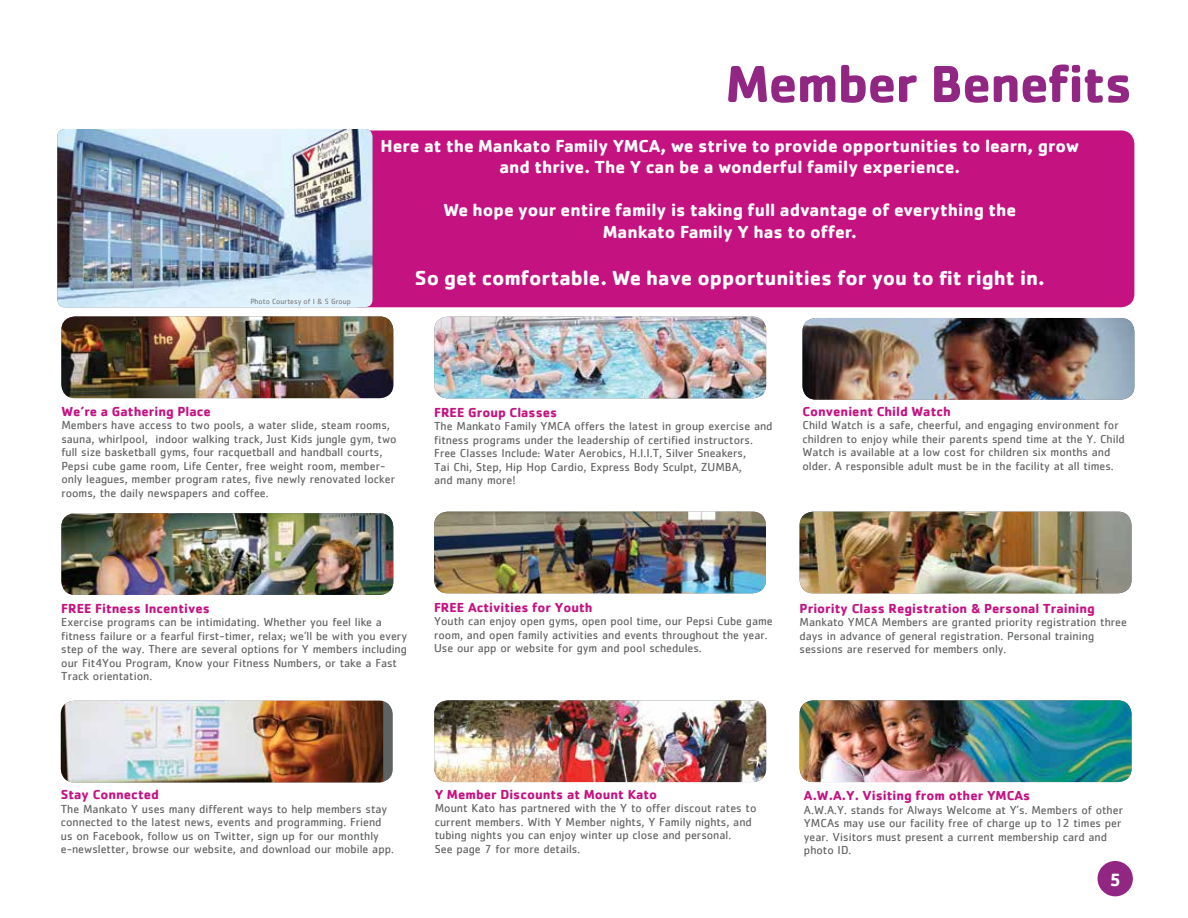
<style>
.page{position:relative;width:1188px;height:918px;background:#fff}
.page>*{position:absolute;margin:0;border:0;box-sizing:border-box;transform-origin:0 0}
.t1{font:700 54px "Cachet";letter-spacing:-.025em;color:#922683}
.t2{font:700 21px "Cachet";color:#fff}
.t3{font:700 18.3px "Cachet";color:#fff}
.t4{font:700 18px/21.6px "Cachet";color:#fff;text-align:center}
.t5{font:700 13.5px "Cachet";color:#c41381}
.t6{font:12px/13.5px "Cachet";color:#606161}
.t7{font:7.8px "Cachet";color:#7d7f7f}
</style>
<div class="page">
<div style="left:1098px;top:861px;width:35px;height:35px;background:#922683;border-radius:50%"></div>
<div style="left:347px;top:130px;width:787px;height:177px;background:#c41381;border-radius:14px"></div>
<img style="left:802px;top:318px;width:332px;height:82px">
<img style="left:61px;top:513px;width:332px;height:82px">
<img style="left:434px;top:317px;width:332px;height:81px">
<img style="left:434px;top:512px;width:332px;height:81px">
<img style="left:800px;top:512px;width:332px;height:81px">
<img style="left:57px;top:129px;width:315px;height:178px">
<img style="left:800px;top:700px;width:332px;height:82px">
<img style="left:434px;top:700px;width:332px;height:82px">
<img style="left:61px;top:316px;width:332px;height:82px">
<div style="left:61px;top:701px;width:332px;height:81px;background:#606161;border-radius:13px"></div>
<img style="left:61px;top:701px;width:322px;height:81px">
<h1 class="t1" style="left:725px;top:49px;width:409px">Member Benefits</h1>
<p class="t7" style="left:250px;top:297px;width:102px">Photo Courtesy of I &amp; S Group</p>
<h3 class="t4" style="left:381px;top:134px;width:700px">Here at the Mankato Family YMCA, we strive to provide opportunities to learn, grow and thrive. The Y can be a wonderful family experience.</h3>
<h3 class="t4" style="left:443px;top:199px;width:574px">We hope your entire family is taking full advantage of everything the<br>Mankato Family Y has to offer.</h3>
<h2 class="t2" style="left:415px;top:264px;width:631px">So get comfortable. We have opportunities for you to fit right in.</h2>
<p class="t5" style="left:61px;top:402px;width:151px">We’re a Gathering Place</p>
<p class="t6" style="left:61px;top:418px;width:337px">Members have access to two pools, a water slide, steam rooms, sauna, whirlpool, indoor walking track, Just Kids jungle gym, two full size basketball gyms, four racquetball and handball courts, Pepsi cube game room, Life Center, free weight room, member&shy;only leagues, member program rates, five newly renovated locker rooms, the daily newspapers and coffee.</p>
<p class="t5" style="left:434px;top:403px;width:124px">FREE Group Classes</p>
<p class="t6" style="left:434px;top:419px;width:340px">The Mankato Family YMCA offers the latest in group exercise and fitness programs under the leadership of certified instructors.<br>Free Classes Include: Water Aerobics, H.I.I.T, Silver Sneakers,<br>Tai Chi, Step, Hip Hop Cardio, Express Body Sculpt, ZUMBA,<br>and many more!</p>
<p class="t5" style="left:802px;top:402px;width:150px">Convenient Child Watch</p>
<p class="t6" style="left:802px;top:418px;width:324px">Child Watch is a safe, cheerful, and engaging environment for children to enjoy while their parents spend time at the Y. Child Watch is available at a low cost for children six months and older. A responsible adult must be in the facility at all times.</p>
<p class="t5" style="left:61px;top:600px;width:150px">FREE Fitness Incentives</p>
<p class="t6" style="left:61px;top:615px;width:347px">Exercise programs can be intimidating. Whether you feel like a fitness failure or a fearful first-timer, relax; we’ll be with you every step of the way. There are several options for Y members including our Fit4You Program, Know your Fitness Numbers, or take a Fast Track orientation.</p>
<p class="t5" style="left:434px;top:599px;width:160px">FREE Activities for Youth</p>
<p class="t6" style="left:434px;top:614px;width:340px">Youth can enjoy open gyms, open pool time, our Pepsi Cube game room, and open family activities and events throughout the year.<br>Use our app or website for gym and pool schedules.</p>
<p class="t5" style="left:800px;top:600px;width:297px">Priority Class Registration &amp; Personal Training</p>
<p class="t6" style="left:800px;top:615px;width:329px">Mankato YMCA Members are granted priority registration three days in advance of general registration. Personal training sessions are reserved for members only.</p>
<p class="t5" style="left:61px;top:786px;width:100px">Stay Connected</p>
<p class="t6" style="left:61px;top:802px;width:335px">The Mankato Y uses many different ways to help members stay connected to the latest news, events and programming. Friend us on Facebook, follow us on Twitter, sign up for our monthly e-newsletter, browse our website, and download our mobile app.</p>
<p class="t5" style="left:435px;top:786px;width:224px">Y Member Discounts at Mount Kato</p>
<p class="t6" style="left:435px;top:801px;width:323px">Mount Kato has partnered with the Y to offer discout rates to current members. With Y Member nights, Y Family nights, and tubing nights you can enjoy winter up close and personal.<br>See page 7 for more details.</p>
<p class="t5" style="left:804px;top:787px;width:228px">A.W.A.Y. Visiting from other YMCAs</p>
<p class="t6" style="left:804px;top:803px;width:321px">A.W.A.Y. stands for Always Welcome at Y’s. Members of other YMCAs may use our facility free of charge up to 12 times per year. Visitors must present a current membership card and photo ID.</p>
<h3 class="t3" style="left:1109px;top:868px;width:13px">5</h3>
</div>
